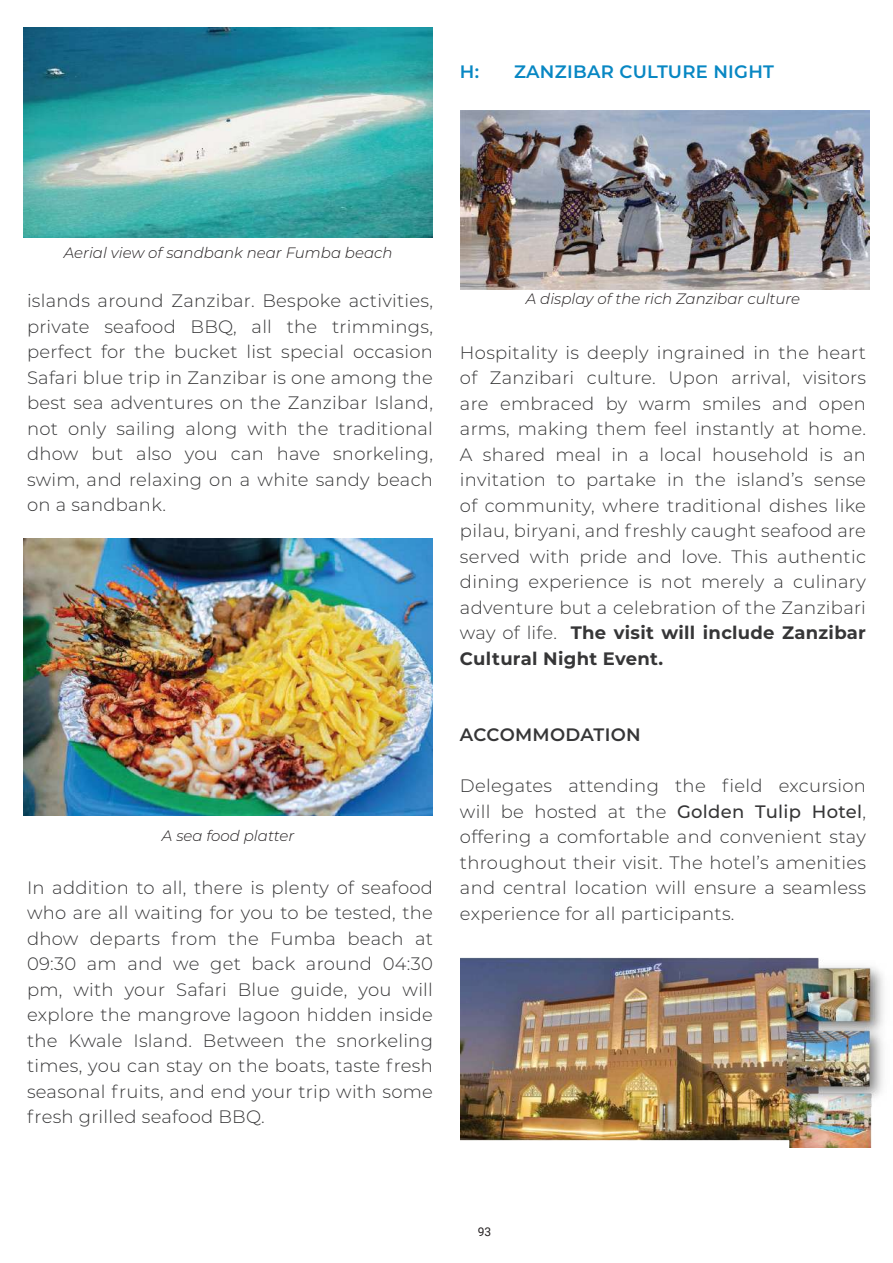
<style>
.page{position:relative;width:893px;height:1263px;background:#fff}
.page>*{position:absolute;margin:0;border:0;box-sizing:border-box;transform-origin:0 0}
.t1{font:300 18px/25.5px "Montserrat";letter-spacing:.015em;color:#363637;text-align:justify}
.t2{font:600 18px "Montserrat";letter-spacing:.015em;color:#0887c3}
.t3{font:600 18px "Montserrat";letter-spacing:.015em;color:#363637}
.t4{font:italic 300 15px "Montserrat";color:#231f20}
.t5{font:12px "Roboto";color:#231f20}
.s1{font-weight:700}
.s2{font-weight:500}
</style>
<div class="page">
<img style="left:23px;top:27px;width:410px;height:211px">
<img style="left:23px;top:538px;width:410px;height:277px">
<img style="left:460px;top:957px;width:424px;height:191px">
<img style="left:460px;top:110px;width:410px;height:180px">
<p class="t2" style="left:460px;top:59px;width:21px">H:</p>
<p class="t2" style="left:514px;top:59px;width:262px">ZANZIBAR CULTURE NIGHT</p>
<p class="t4" style="left:64px;top:242px;width:330px">Aerial view of sandbank near Fumba beach</p>
<p class="t1" style="left:27px;top:287px;width:407px">islands around Zanzibar. Bespoke activities, private seafood BBQ, all the trimmings, perfect for the bucket list special occasion Safari blue trip in Zanzibar is one among the best sea adventures on the Zanzibar Island, not only sailing along with the traditional dhow but also you can have snorkeling, swim, and relaxing on a white sandy beach on a sandbank.</p>
<p class="t4" style="left:162px;top:826px;width:134px">A sea food platter</p>
<p class="t1" style="left:27px;top:874px;width:407px">In addition to all, there is plenty of seafood who are all waiting for you to be tested, the dhow departs from the Fumba beach at 09:30 am and we get back around 04:30 pm, with your Safari Blue guide, you will explore the mangrove lagoon hidden inside the Kwale Island. Between the snorkeling times, you can stay on the boats, taste fresh seasonal fruits, and end your trip with some fresh grilled seafood BBQ.</p>
<p class="t4" style="left:526px;top:289px;width:276px">A display of the rich Zanzibar culture</p>
<p class="t1" style="left:460px;top:339px;width:407px">Hospitality is deeply ingrained in the heart of Zanzibari culture. Upon arrival, visitors are embraced by warm smiles and open arms, making them feel instantly at home.<br>A shared meal in a local household is an invitation to partake in the island’s sense of community, where traditional dishes like pilau, biryani, and freshly caught seafood are served with pride and love. This authentic dining experience is not merely a culinary adventure but a celebration of the Zanzibari way of life. <span class="s1">The visit will include Zanzibar Cultural Night Event.</span></p>
<p class="t3" style="left:460px;top:722px;width:182px">ACCOMMODATION</p>
<p class="t1" style="left:460px;top:773px;width:407px">Delegates attending the field excursion will be hosted at the <span class="s2">Golden Tulip Hotel</span>, offering a comfortable and convenient stay throughout their visit. The hotel’s amenities and central location will ensure a seamless experience for all participants.</p>
<p class="t5" style="left:478px;top:1223px;width:15px">93</p>
</div>
